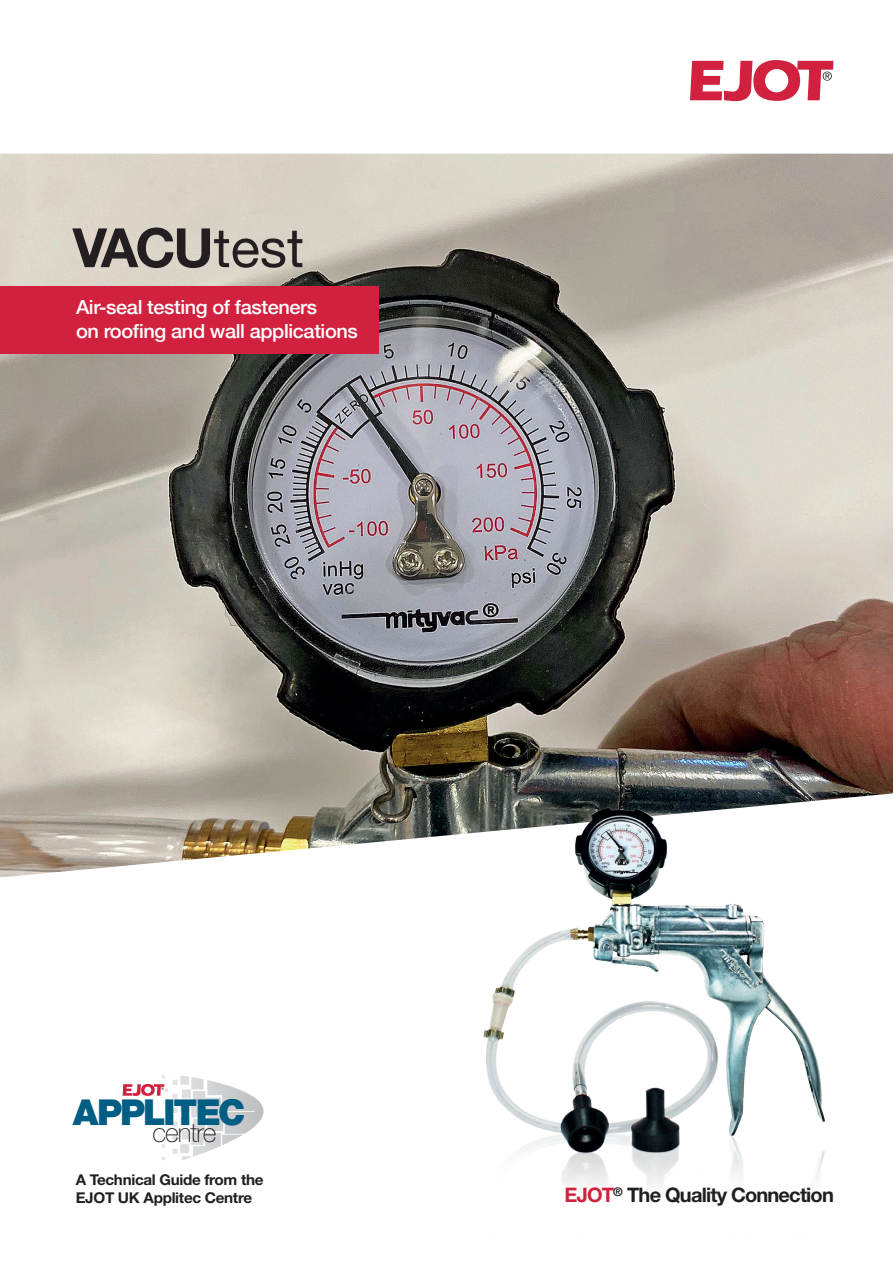
<style>
.page{position:relative;width:893px;height:1263px;background:#fff}
.page>*{position:absolute;margin:0;border:0;box-sizing:border-box;transform-origin:0 0}
.t1{font:900 35.85px "Helvetica Neue";letter-spacing:-.06em;color:#005d83}
.t2{font:100 26.55px "Helvetica Neue";letter-spacing:-.04em;color:#231f20}
.t3{font:700 19.95px "Helvetica Neue LT Std";letter-spacing:-.04em;color:#231f20}
.t4{font:500 19.5px/24px "Helvetica Neue";letter-spacing:-.02em;color:#fff}
.t5{font:700 14.85px/18.3px "Helvetica Neue LT Std";letter-spacing:-.02em;color:#231f20}
.s1{color:#d1213e}
</style>
<div class="page">
<img style="left:0;top:154px;width:893px;height:723px">
<img style="left:476px;top:806px;width:354px;height:380px">
<svg style="left:123px;top:1075px;width:141px;height:85px"></svg>
<svg style="left:72px;top:227px;width:230px;height:41px;background:#8f8983"></svg>
<div style="left:0;top:286px;width:378px;height:68px;background:#d1213e"></div>
<svg style="left:690px;top:60px;width:143px;height:42px"></svg>
<p class="t4" style="left:76px;top:294px;width:283px">Air-seal testing of fasteners<br>on roofing and wall applications</p>
<p class="t1" style="left:73px;top:1091px;width:174px">APPLITEC</p>
<p class="t2" style="left:153px;top:1117px;width:65px">centre</p>
<p class="t5" style="left:76px;top:1170px;width:189px">A Technical Guide from the<br>EJOT UK Applitec Centre</p>
<p class="t3" style="left:565px;top:1183px;width:271px"><span class="s1">EJOT</span><sup>®</sup> The Quality Connection</p>
</div>
